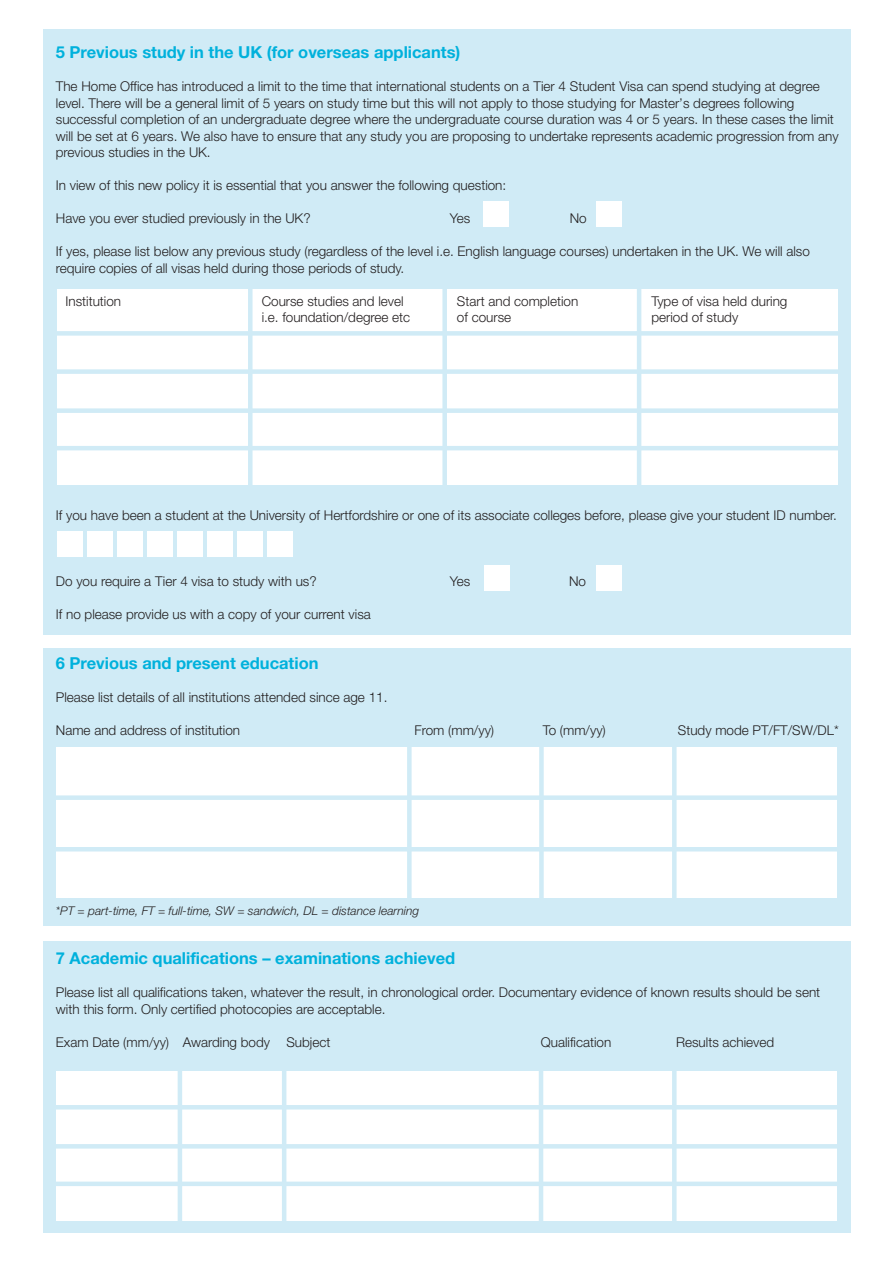
<style>
.page{position:relative;width:893px;height:1263px;background:#fff}
.page>*{position:absolute;margin:0;border:0;box-sizing:border-box;transform-origin:0 0}
.t1{font:700 16.5px "Helvetica Neue";color:#00b1dc}
.t2{font:300 13.5px/16.5px "Helvetica Neue";color:#231f20}
.t3{font:italic 300 12px "Helvetica Neue";color:#231f20}
</style>
<div class="page">
<div style="left:43px;top:941px;width:808px;height:292px;background:#d0ebf6"></div>
<div style="left:43px;top:649px;width:808px;height:277px;background:#d0ebf6"></div>
<div style="left:43px;top:29px;width:807px;height:605px;background:#d0ebf6"></div>
<div style="left:484px;top:201px;width:25px;height:25px;background:#fff"></div>
<div style="left:596px;top:201px;width:26px;height:25px;background:#fff"></div>
<div style="left:57px;top:289px;width:781px;height:196px;background:#fff"></div>
<div style="left:248px;top:282px;width:5px;height:207px;background:#d0ebf6"></div>
<div style="left:442px;top:281px;width:5px;height:208px;background:#d0ebf6"></div>
<hr style="left:637px;top:281px;width:4px;height:207px;background:#d0ebf6">
<div style="left:51px;top:331px;width:792px;height:5px;background:#d0ebf6"></div>
<div style="left:51px;top:369px;width:792px;height:5px;background:#d0ebf6"></div>
<div style="left:52px;top:408px;width:793px;height:5px;background:#d0ebf6"></div>
<hr style="left:53px;top:446px;width:793px;height:4px;background:#d0ebf6">
<div style="left:57px;top:531px;width:25px;height:26px;background:#fff"></div>
<div style="left:87px;top:531px;width:25px;height:26px;background:#fff"></div>
<div style="left:117px;top:531px;width:26px;height:26px;background:#fff"></div>
<div style="left:147px;top:531px;width:26px;height:26px;background:#fff"></div>
<div style="left:177px;top:531px;width:25px;height:26px;background:#fff"></div>
<div style="left:207px;top:531px;width:25px;height:26px;background:#fff"></div>
<div style="left:237px;top:531px;width:26px;height:26px;background:#fff"></div>
<div style="left:267px;top:531px;width:26px;height:26px;background:#fff"></div>
<div style="left:484px;top:565px;width:25px;height:26px;background:#fff"></div>
<div style="left:597px;top:565px;width:25px;height:26px;background:#fff"></div>
<div style="left:57px;top:747px;width:780px;height:151px;background:#fff"></div>
<div style="left:407px;top:740px;width:5px;height:161px;background:#d0ebf6"></div>
<div style="left:539px;top:739px;width:5px;height:163px;background:#d0ebf6"></div>
<div style="left:672px;top:739px;width:5px;height:164px;background:#d0ebf6"></div>
<div style="left:50px;top:795px;width:793px;height:5px;background:#d0ebf6"></div>
<hr style="left:53px;top:847px;width:793px;height:4px;background:#d0ebf6">
<div style="left:57px;top:1071px;width:780px;height:149px;background:#fff"></div>
<hr style="left:178px;top:1067px;width:4px;height:157px;background:#d0ebf6">
<hr style="left:282px;top:1066px;width:4px;height:159px;background:#d0ebf6">
<hr style="left:539px;top:1065px;width:4px;height:158px;background:#d0ebf6">
<hr style="left:50px;top:1105px;width:793px;height:4px;background:#d0ebf6">
<hr style="left:52px;top:1144px;width:792px;height:4px;background:#d0ebf6">
<div style="left:53px;top:1181px;width:793px;height:5px;background:#d0ebf6"></div>
<div style="left:672px;top:1067px;width:5px;height:158px;background:#d0ebf6"></div>
<p class="t1" style="left:56px;top:47px;width:406px">5 Previous study in the UK (for overseas applicants)</p>
<p class="t2" style="left:56px;top:80px;width:784px">The Home Office has introduced a limit to the time that international students on a Tier 4 Student Visa can spend studying at degree level. There will be a general limit of 5 years on study time but this will not apply to those studying for Master’s degrees following successful completion of an undergraduate degree where the undergraduate course duration was 4 or 5 years. In these cases the limit will be set at 6 years. We also have to ensure that any study you are proposing to undertake represents academic progression from any previous studies in the UK.</p>
<p class="t2" style="left:56px;top:179px;width:452px">In view of this new policy it is essential that you answer the following question:</p>
<p class="t2" style="left:56px;top:212px;width:256px">Have you ever studied previously in the UK?</p>
<p class="t2" style="left:450px;top:212px;width:22px">Yes</p>
<p class="t2" style="left:570px;top:212px;width:18px">No</p>
<p class="t2" style="left:56px;top:245px;width:756px">If yes, please list below any previous study (regardless of the level i.e. English language courses) undertaken in the UK. We will also require copies of all visas held during those periods of study.</p>
<p class="t2" style="left:65px;top:294px;width:57px">Institution</p>
<p class="t2" style="left:262px;top:294px;width:143px">Course studies and level</p>
<p class="t2" style="left:457px;top:294px;width:123px">Start and completion</p>
<p class="t2" style="left:651px;top:294px;width:138px">Type of visa held during</p>
<p class="t2" style="left:262px;top:311px;width:150px">i.e. foundation/degree etc</p>
<p class="t2" style="left:457px;top:311px;width:56px">of course</p>
<p class="t2" style="left:651px;top:311px;width:88px">period of study</p>
<p class="t2" style="left:56px;top:509px;width:782px">If you have been a student at the University of Hertfordshire or one of its associate colleges before, please give your student ID number.</p>
<p class="t2" style="left:56px;top:575px;width:262px">Do you require a Tier 4 visa to study with us?</p>
<p class="t2" style="left:450px;top:575px;width:22px">Yes</p>
<p class="t2" style="left:569px;top:575px;width:18px">No</p>
<p class="t2" style="left:56px;top:608px;width:316px">If no please provide us with a copy of your current visa</p>
<p class="t1" style="left:56px;top:657px;width:264px">6 Previous and present education</p>
<p class="t2" style="left:56px;top:690px;width:333px">Please list details of all institutions attended since age 11.</p>
<p class="t2" style="left:56px;top:723px;width:186px">Name and address of institution</p>
<p class="t2" style="left:415px;top:723px;width:81px">From (mm/yy)</p>
<p class="t2" style="left:543px;top:723px;width:65px">To (mm/yy)</p>
<p class="t2" style="left:678px;top:723px;width:162px">Study mode PT/FT/SW/DL*</p>
<p class="t3" style="left:56px;top:906px;width:365px">*PT = part-time, FT = full-time, SW = sandwich, DL = distance learning</p>
<p class="t1" style="left:56px;top:953px;width:401px">7 Academic qualifications – examinations achieved</p>
<p class="t2" style="left:56px;top:986px;width:766px">Please list all qualifications taken, whatever the result, in chronological order. Documentary evidence of known results should be sent with this form. Only certified photocopies are acceptable.</p>
<p class="t2" style="left:56px;top:1035px;width:276px">Exam Date (mm/yy) Awarding body Subject</p>
<p class="t2" style="left:541px;top:1035px;width:72px">Qualification</p>
<p class="t2" style="left:676px;top:1035px;width:100px">Results achieved</p>
</div>
